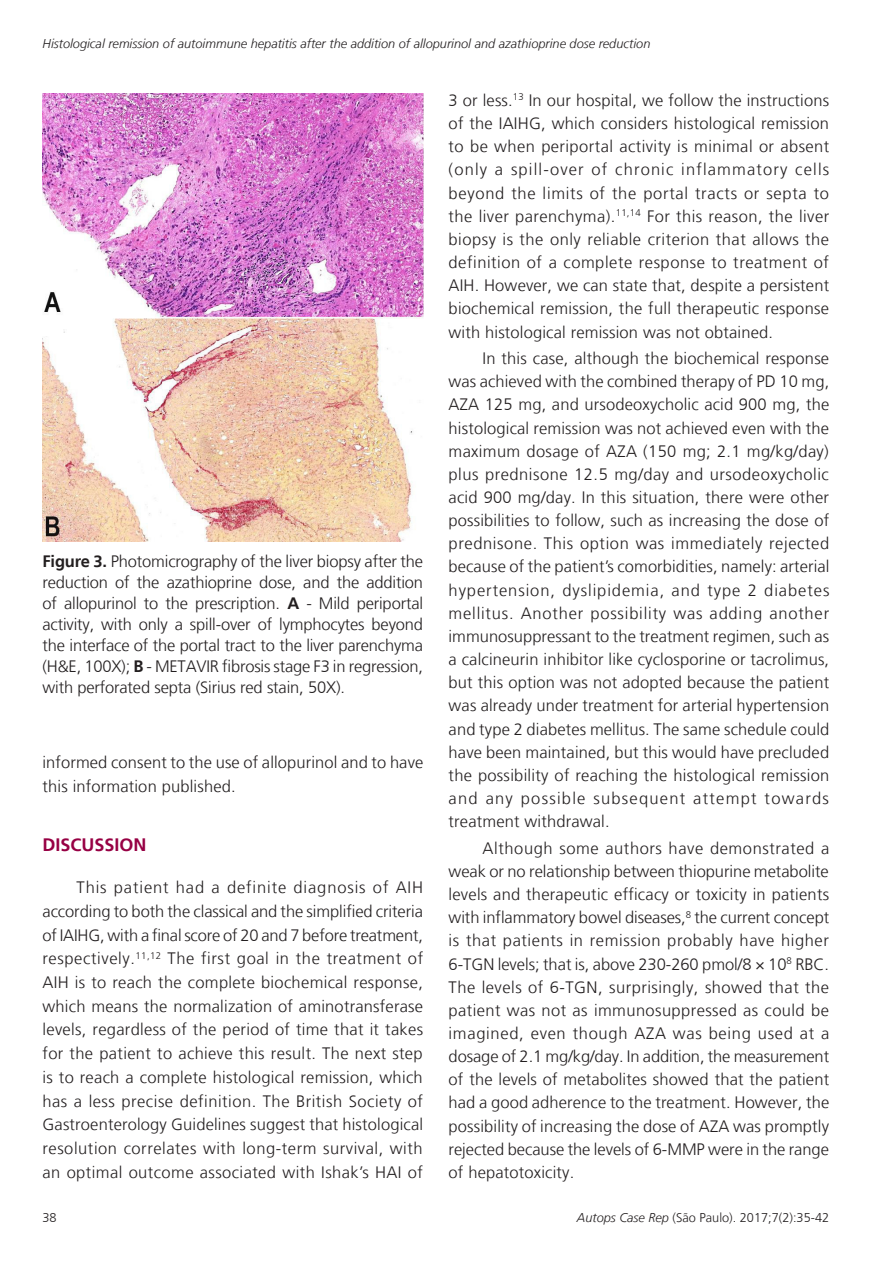
<style>
.page{position:relative;width:893px;height:1263px;background:#fff}
.page>*{position:absolute;margin:0;border:0;box-sizing:border-box;transform-origin:0 0}
.Heading1{font:700 18px "Frutiger LT";color:#970044}
.Paragraph{font:300 16.5px/23.1px "Frutiger LT";letter-spacing:.01em;color:#231f20;text-align:justify}
.FigureCaption{font:300 16.5px/21px "Frutiger LT";letter-spacing:-.01em;color:#231f20;text-align:justify}
.t1{font:italic 300 12.75px "Frutiger LT";color:#231f20}
.t2{font:300 12.75px "Frutiger LT";color:#231f20}
.s1{font-weight:700}
.s2{font-style:italic}
</style>
<div class="page">
<img style="left:43px;top:94px;width:380px;height:447px">
<p class="t1" style="left:43px;top:37px;width:609px">Histological remission of autoimmune hepatitis after the addition of allopurinol and azathioprine dose reduction</p>
<p class="FigureCaption" style="left:43px;top:551px;width:382px"><span class="s1">Figure 3.</span> Photomicrography of the liver biopsy after the reduction of the azathioprine dose, and the addition of allopurinol to the prescription. <span class="s1">A</span> - Mild periportal activity, with only a spill-over of lymphocytes beyond the interface of the portal tract to the liver parenchyma (H&amp;E, 100X); <span class="s1">B</span> - METAVIR fibrosis stage F3 in regression, with perforated septa (Sirius red stain, 50X).</p>
<p class="Paragraph" style="left:43px;top:751px;width:382px;line-height:23.7px">informed consent to the use of allopurinol and to have this information published.</p>
<p class="Heading1" style="left:43px;top:834px;width:106px">DISCUSSION</p>
<p class="Paragraph" style="left:43px;top:876px;width:382px;line-height:23.7px;text-indent:34px">This patient had a definite diagnosis of AIH according to both the classical and the simplified criteria of IAIHG, with a final score of 20 and 7 before treatment, respectively.<sup>11,12</sup> The first goal in the treatment of AIH is to reach the complete biochemical response, which means the normalization of aminotransferase levels, regardless of the period of time that it takes for the patient to achieve this result. The next step is to reach a complete histological remission, which has a less precise definition. The British Society of Gastroenterology Guidelines suggest that histological resolution correlates with long-term survival, with an optimal outcome associated with Ishak’s HAI of</p>
<p class="Paragraph" style="left:449px;top:89px;width:382px">3 or less.<sup>13</sup> In our hospital, we follow the instructions of the IAIHG, which considers histological remission to be when periportal activity is minimal or absent (only a spill-over of chronic inflammatory cells beyond the limits of the portal tracts or septa to the liver parenchyma).<sup>11,14</sup> For this reason, the liver biopsy is the only reliable criterion that allows the definition of a complete response to treatment of AIH. However, we can state that, despite a persistent biochemical remission, the full therapeutic response with histological remission was not obtained.</p>
<p class="Paragraph" style="left:449px;top:347px;width:382px;text-indent:34px">In this case, although the biochemical response was achieved with the combined therapy of PD 10 mg, AZA 125 mg, and ursodeoxycholic acid 900 mg, the histological remission was not achieved even with the maximum dosage of AZA (150 mg; 2.1 mg/kg/day) plus prednisone 12.5 mg/day and ursodeoxycholic acid 900 mg/day. In this situation, there were other possibilities to follow, such as increasing the dose of prednisone. This option was immediately rejected because of the patient’s comorbidities, namely: arterial hypertension, dyslipidemia, and type 2 diabetes mellitus. Another possibility was adding another immunosuppressant to the treatment regimen, such as a calcineurin inhibitor like cyclosporine or tacrolimus, but this option was not adopted because the patient was already under treatment for arterial hypertension and type 2 diabetes mellitus. The same schedule could have been maintained, but this would have precluded the possibility of reaching the histological remission and any possible subsequent attempt towards treatment withdrawal.</p>
<p class="Paragraph" style="left:449px;top:837px;width:382px;text-indent:34px">Although some authors have demonstrated a weak or no relationship between thiopurine metabolite levels and therapeutic efficacy or toxicity in patients with inflammatory bowel diseases,<sup>8</sup> the current concept is that patients in remission probably have higher 6-TGN levels; that is, above 230-260 pmol/8 × 10<sup>8</sup> RBC.<br>The levels of 6-TGN, surprisingly, showed that the patient was not as immunosuppressed as could be imagined, even though AZA was being used at a dosage of 2.1 mg/kg/day. In addition, the measurement of the levels of metabolites showed that the patient had a good adherence to the treatment. However, the possibility of increasing the dose of AZA was promptly rejected because the levels of 6-MMP were in the range of hepatotoxicity.</p>
<p class="t2" style="left:43px;top:1210px;width:16px">38</p>
<p class="t2" style="left:577px;top:1210px;width:254px"><span class="s2">Autops Case Rep</span> (São Paulo). 2017;7(2):35-42</p>
</div>
